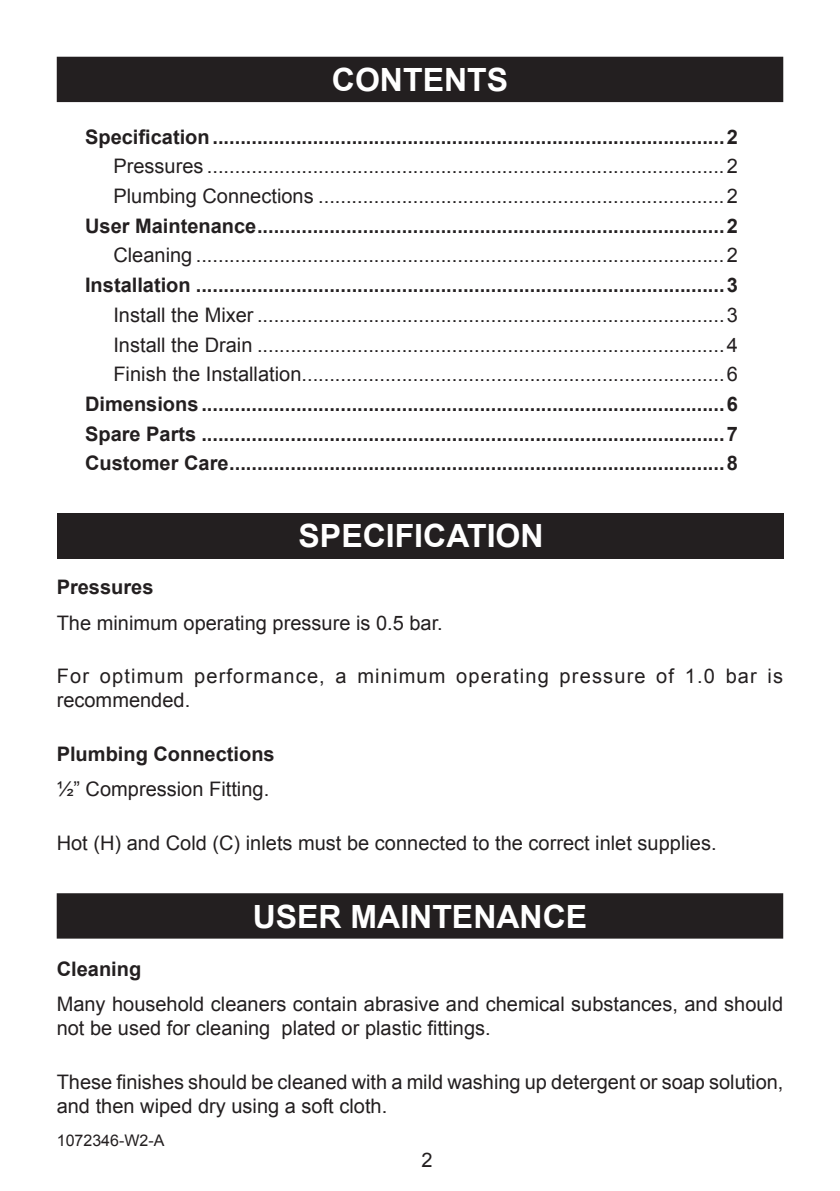
<style>
.page{position:relative;width:840px;height:1191px;background:#fff}
.page>*{position:absolute;margin:0;border:0;box-sizing:border-box;transform-origin:0 0}
.Heading_1{font:700 32px "Arial";color:#fff}
.TOC_title{font:700 32px "Arial";color:#fff}
.TOC_Heading_1{font:700 20px "Arial";color:#231f20}
.TOC_Heading_2{font:20px "Arial";color:#231f20}
.Body_Justify{font:20px/24px "Arial";color:#231f20}
.Body_Justify-2{font:20px/24px "Arial";letter-spacing:.06em;color:#231f20}
.Heading_2{font:700 20px "Arial";color:#231f20}
.t1{font:16px "Arial";color:#231f20}
</style>
<div class="page">
<div style="left:57px;top:57px;width:725px;height:45px;background:#231f20"></div>
<div style="left:57px;top:514px;width:725px;height:45px;background:#231f20"></div>
<div style="left:58px;top:894px;width:723px;height:43px;background:#231f20"></div>
<div style="left:57px;top:893px;width:725px;height:45px;border:2px solid #231f20"></div>
<p class="TOC_title" style="left:332px;top:59px;width:177px">Contents</p>
<p class="TOC_Heading_1" style="left:85px;top:123px;width:653px">Specification............................................................................................2</p>
<p class="TOC_Heading_2" style="left:113px;top:153px;width:625px">Pressures .............................................................................................2</p>
<p class="TOC_Heading_2" style="left:113px;top:183px;width:625px">Plumbing Connections .........................................................................2</p>
<p class="TOC_Heading_1" style="left:85px;top:212px;width:653px">User Maintenance....................................................................................2</p>
<p class="TOC_Heading_2" style="left:113px;top:242px;width:625px">Cleaning ...............................................................................................2</p>
<p class="TOC_Heading_1" style="left:85px;top:272px;width:653px">Installation ...............................................................................................3</p>
<p class="TOC_Heading_2" style="left:113px;top:302px;width:625px">Install the Mixer ....................................................................................3</p>
<p class="TOC_Heading_2" style="left:113px;top:331px;width:625px">Install the Drain ....................................................................................4</p>
<p class="TOC_Heading_2" style="left:113px;top:361px;width:625px">Finish the Installation............................................................................6</p>
<p class="TOC_Heading_1" style="left:85px;top:391px;width:653px">Dimensions ..............................................................................................6</p>
<p class="TOC_Heading_1" style="left:85px;top:420px;width:653px">Spare Parts ..............................................................................................7</p>
<p class="TOC_Heading_1" style="left:85px;top:450px;width:653px">Customer Care.........................................................................................8</p>
<p class="Heading_1" style="left:298px;top:515px;width:246px">specification</p>
<p class="Heading_2" style="left:57px;top:574px;width:98px">Pressures</p>
<p class="Body_Justify" style="left:57px;top:611px;width:387px">The minimum operating pressure is 0.5 bar.</p>
<p class="Body_Justify-2" style="left:57px;top:664px;width:727px">For optimum performance, a minimum operating pressure of 1 .0 bar is recommended.</p>
<p class="Heading_2" style="left:57px;top:741px;width:219px">Plumbing Connections</p>
<p class="Body_Justify" style="left:57px;top:777px;width:214px">½” Compression Fitting.</p>
<p class="Body_Justify" style="left:57px;top:831px;width:661px">Hot (H ) and Cold (C) inlets must be connected to the correct inlet supplies.</p>
<p class="Heading_1" style="left:252px;top:895px;width:336px">user Maintenance</p>
<p class="Heading_2" style="left:57px;top:955px;width:86px">Cleaning</p>
<p class="Body_Justify" style="left:57px;top:992px;width:727px">Many household cleaners contain abrasive and chemical substances, and should not be used for cleaning plated or plastic fittings.</p>
<p class="Body_Justify" style="left:57px;top:1070px;width:728px">These finishes should be cleaned with a mild washing up detergent or soap solution, and then wiped dry using a soft cloth.</p>
<p class="t1" style="left:57px;top:1129px;width:109px">1 072346-W2-A</p>
</div>
